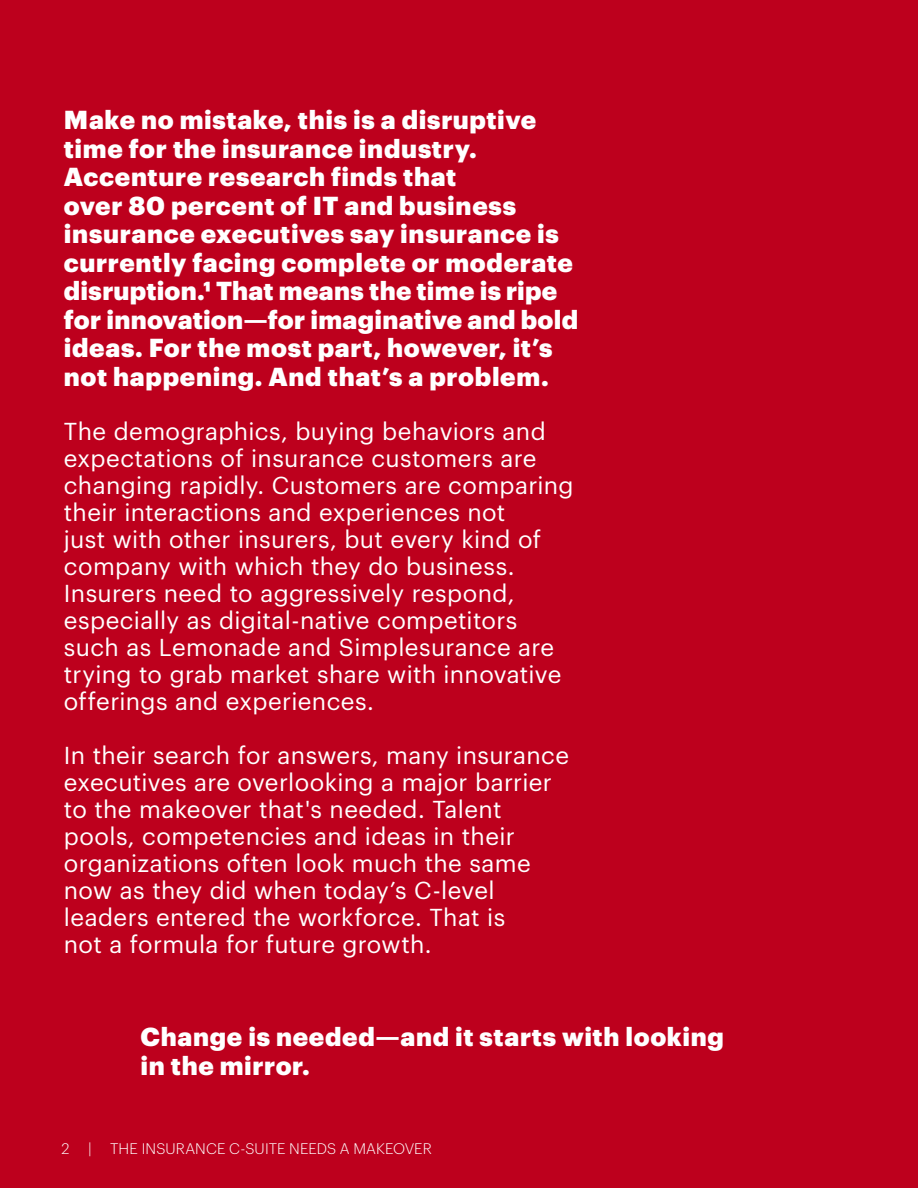
<style>
.page{position:relative;width:918px;height:1188px;background:#bd001d}
.page>*{position:absolute;margin:0;border:0;box-sizing:border-box;transform-origin:0 0}
.t1{font:900 25.5px/28.5px "Graphik";letter-spacing:.025em;color:#fff}
.t2{font:24px/27px "Graphik";letter-spacing:.015em;color:#fff}
.t3{font:300 15px "Graphik";letter-spacing:.005em;color:#fff}
</style>
<div class="page">
<p class="t1" style="left:64px;top:103px;width:516px">Make no mistake, this is a disruptive time for the insurance industry.<br>Accenture research finds that<br>over 80 percent of IT and business insurance executives say insurance is currently facing complete or moderate disruption.1 That means the time is ripe for innovation—for imaginative and bold ideas. For the most part, however, it’s not happening. And that’s a problem.</p>
<p class="t2" style="left:64px;top:415px;width:511px">The demographics, buying behaviors and expectations of insurance customers are changing rapidly. Customers are comparing their interactions and experiences not<br>just with other insurers, but every kind of company with which they do business.<br>Insurers need to aggressively respond, especially as digital-native competitors such as Lemonade and Simplesurance are trying to grab market share with innovative offerings and experiences.</p>
<p class="t2" style="left:64px;top:739px;width:507px">In their search for answers, many insurance executives are overlooking a major barrier to the makeover that's needed. Talent pools, competencies and ideas in their organizations often look much the same now as they did when today’s C-level leaders entered the workforce. That is<br>not a formula for future growth.</p>
<p class="t1" style="left:140px;top:1020px;width:585px">Change is needed—and it starts with looking in the mirror.</p>
<p class="t3" style="left:62px;top:1137px;width:372px">2 | THE INSURANCE C-SUITE NEEDS A MAKEOVER</p>
</div>
